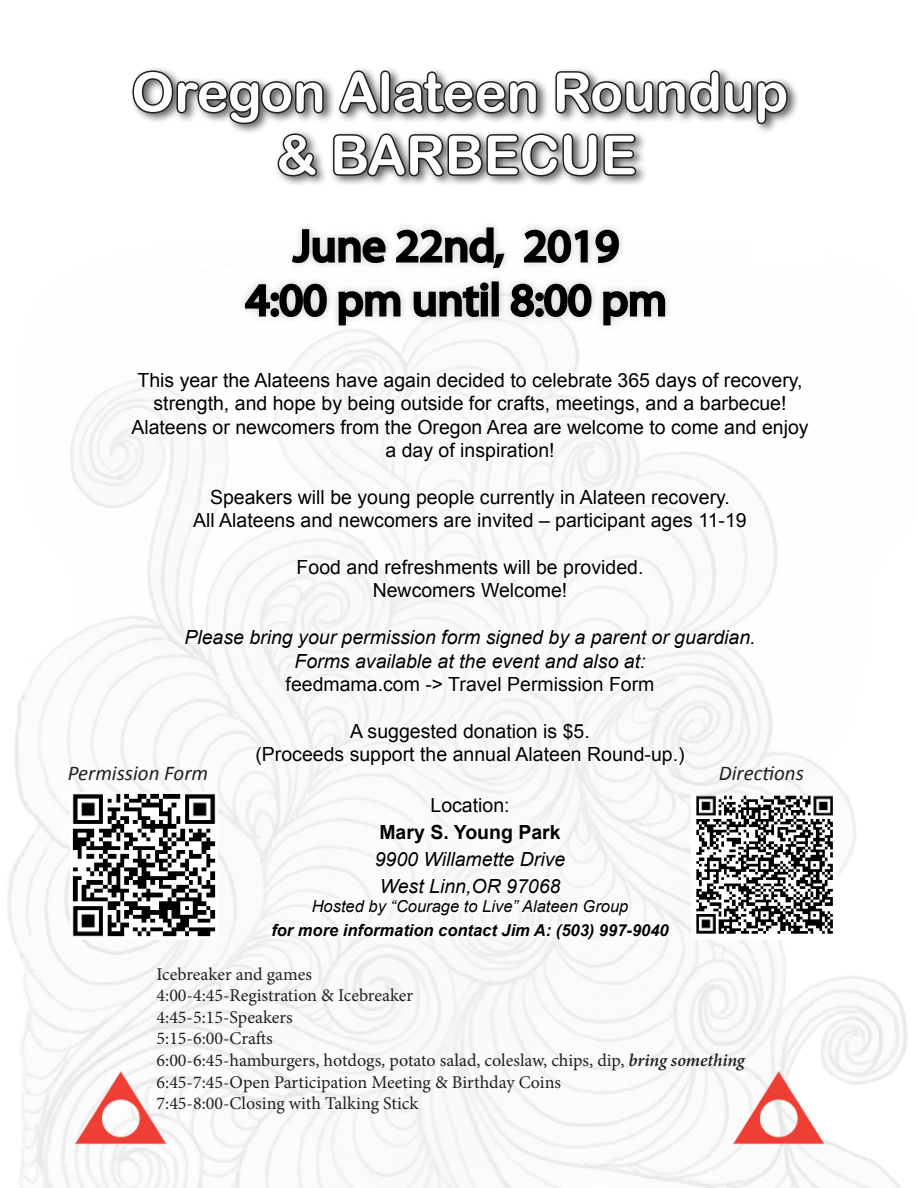
<style>
.page{position:relative;width:918px;height:1188px;background:#fff}
.page>*{position:absolute;margin:0;border:0;box-sizing:border-box;transform-origin:0 0}
.t1{font:54px "Arial Rounded MT Bold";color:#fff}
.t2{font:45px "Myriad Web Pro";color:#000}
.t3{font:italic 21px "Calibri";color:#231f20}
.t4{font:19.5px/23.4px "Arial";color:#000;text-align:center}
.t5{font:italic 19.5px/23.4px "Arial";color:#000;text-align:center}
.t6{font:18px "Minion Pro";color:#231f20}
.t7{font:italic 700 16.5px "Arial";color:#000}
.t8{font:italic 16.5px "Arial";color:#000}
.s1{font-weight:700;font-style:normal}
.s2{font-weight:600;font-style:italic}
</style>
<div class="page">
<div style="left:129px;top:66px;width:671px;height:69px;background:#231f20;opacity:.75"></div>
<div style="left:16px;top:242px;width:902px;height:842px;background:#fafafa"></div>
<div style="left:122px;top:362px;width:697px;height:587px;background:#fff"></div>
<svg style="left:129px;top:368px;width:595px;height:95px"></svg>
<svg style="left:191px;top:485px;width:553px;height:51px"></svg>
<svg style="left:297px;top:558px;width:346px;height:48px"></svg>
<svg style="left:183px;top:627px;width:571px;height:67px"></svg>
<svg style="left:255px;top:719px;width:431px;height:48px"></svg>
<svg style="left:270px;top:795px;width:401px;height:155px"></svg>
<div style="left:237px;top:220px;width:436px;height:113px;background:#fefefe"></div>
<svg style="left:291px;top:228px;width:96px;height:37px"></svg>
<svg style="left:395px;top:226px;width:111px;height:43px"></svg>
<svg style="left:523px;top:228px;width:97px;height:36px"></svg>
<svg style="left:243px;top:281px;width:86px;height:38px"></svg>
<svg style="left:337px;top:289px;width:65px;height:38px"></svg>
<svg style="left:412px;top:281px;width:79px;height:38px"></svg>
<div style="left:492px;top:281px;width:7px;height:35px;border:3px solid #000"></div>
<svg style="left:509px;top:282px;width:84px;height:37px"></svg>
<svg style="left:601px;top:289px;width:66px;height:38px"></svg>
<img style="left:76px;top:1071px;width:91px;height:81px">
<img style="left:733px;top:1071px;width:92px;height:81px">
<div style="left:752px;top:243px;width:72px;height:20px;background:#fff"></div>
<div style="left:274px;top:129px;width:374px;height:58px;background:#231f20;opacity:.75"></div>
<svg style="left:131px;top:68px;width:659px;height:111px"></svg>
<img style="left:696px;top:796px;width:137px;height:138px">
<img style="left:72px;top:793px;width:144px;height:144px">
<p class="t1" style="left:132px;top:60px;width:658px">Oregon Alateen Roundup</p>
<p class="t1" style="left:276px;top:123px;width:362px">&amp; BARBECUE</p>
<p class="t2" style="left:294px;top:222px;width:327px">June 22nd, 2019</p>
<p class="t2" style="left:246px;top:276px;width:423px">4:00 pm until 8:00 pm</p>
<p class="t4" style="left:131px;top:368px;width:679px">This year the Alateens have again decided to celebrate 365 days of recovery, strength, and hope by being outside for crafts, meetings, and a barbecue!<br>Alateens or newcomers from the Oregon Area are welcome to come and enjoy a day of inspiration!</p>
<p class="t4" style="left:210px;top:485px;width:521px">Speakers will be young people currently in Alateen recovery.</p>
<p class="t4" style="left:193px;top:509px;width:555px">All Alateens and newcomers are invited – participant ages 11-19</p>
<p class="t4" style="left:297px;top:556px;width:348px">Food and refreshments will be provided.</p>
<p class="t4" style="left:373px;top:579px;width:196px">Newcomers Welcome!</p>
<p class="t5" style="left:184px;top:626px;width:573px">Please bring your permission form signed by a parent or guardian.<br>Forms available at the event and also at:</p>
<p class="t4" style="left:286px;top:673px;width:370px">feedmama.com -&gt; Travel Permission Form</p>
<p class="t4" style="left:255px;top:719px;width:431px">A suggested donation is $5.<br>(Proceeds support the annual Alateen Round-up.)</p>
<p class="t4" style="left:430px;top:793px;width:81px">Location:</p>
<p class="t5" style="left:375px;top:819px;width:192px;line-height:27px;text-align:left"><span class="s1">Mary S. Young Park<br></span>9900 Willamette Drive</p>
<p class="t5" style="left:380px;top:874px;width:182px">West Linn,OR 97068</p>
<p class="t8" style="left:312px;top:896px;width:318px">Hosted by “Courage to Live” Alateen Group</p>
<p class="t7" style="left:271px;top:919px;width:399px">for more information contact Jim A: (503) 997-9040</p>
<p class="t3" style="left:68px;top:758px;width:142px">Permission Form</p>
<p class="t3" style="left:719px;top:759px;width:87px">Directions</p>
<p class="t6" style="left:157px;top:962px;width:157px">Icebreaker and games</p>
<p class="t6" style="left:157px;top:983px;width:258px">4:00-4:45-Registration &amp; Icebreaker</p>
<p class="t6" style="left:157px;top:1005px;width:138px">4:45-5:15-Speakers</p>
<p class="t6" style="left:157px;top:1027px;width:118px">5:15-6:00-Crafts</p>
<p class="t6" style="left:157px;top:1048px;width:590px">6:00-6:45-hamburgers, hotdogs, potato salad, coleslaw, chips, dip, <span class="s2">bring something</span></p>
<p class="t6" style="left:157px;top:1070px;width:406px">6:45-7:45-Open Participation Meeting &amp; Birthday Coins</p>
<p class="t6" style="left:157px;top:1091px;width:263px">7:45-8:00-Closing with Talking Stick</p>
</div>
